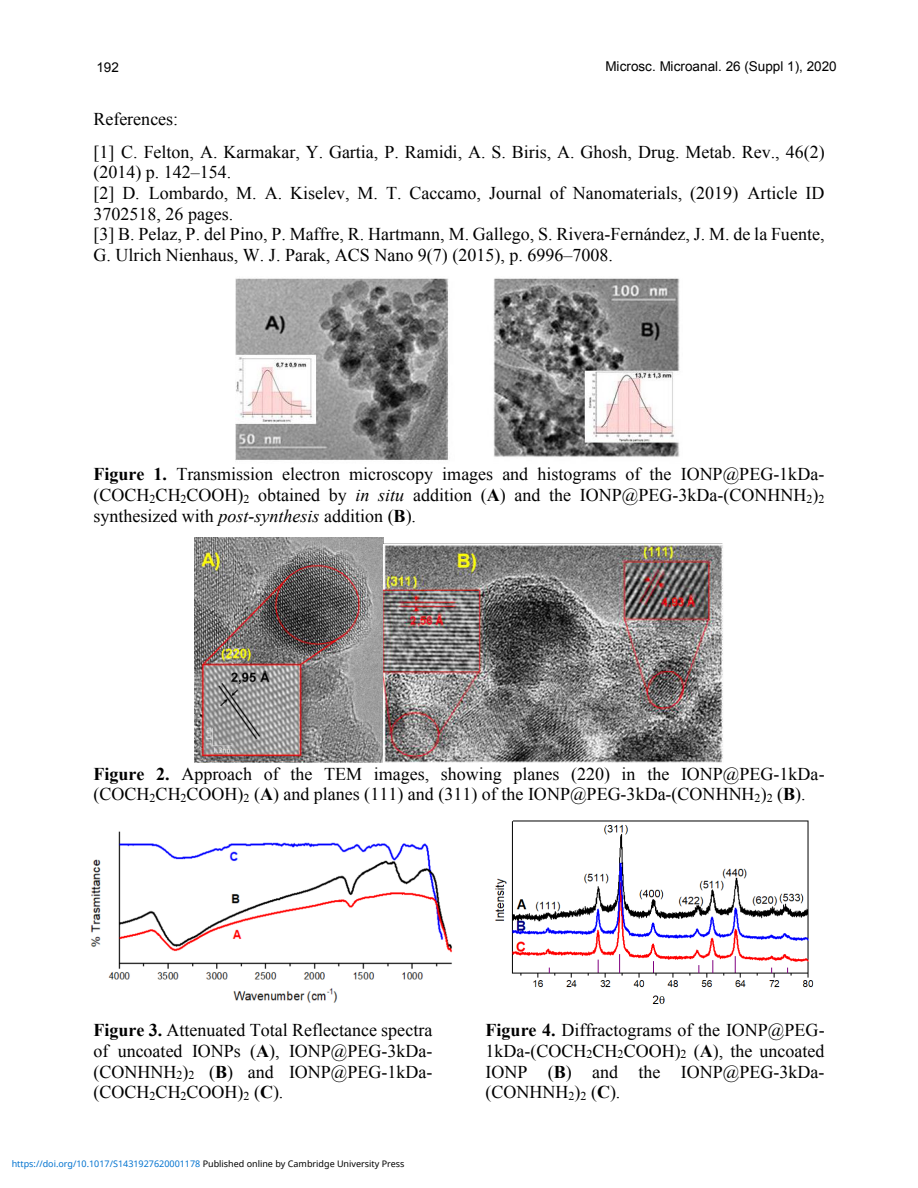
<style>
.page{position:relative;width:918px;height:1188px;background:#fff}
.page>*{position:absolute;margin:0;border:0;box-sizing:border-box;transform-origin:0 0}
.t1{font:18px/20.7px "Times New Roman";color:#000}
.t2{font:13.5px "Arial";color:#000}
.t3{font:9px "Noto Sans";color:#0172cf}
.s1{font-weight:700}
.s2{font-size:12px}
.s3{font-style:italic}
.s4{color:#000}
</style>
<div class="page">
<img style="left:235px;top:278px;width:445px;height:182px">
<img style="left:194px;top:538px;width:189px;height:225px">
<img style="left:383px;top:543px;width:340px;height:220px">
<img style="left:90px;top:831px;width:362px;height:172px">
<img style="left:495px;top:820px;width:319px;height:184px">
<p class="t2" style="left:97px;top:58px;width:24px">192</p>
<p class="t2" style="left:606px;top:58px;width:233px">Microsc. Microanal. 26 (Suppl 1), 2020</p>
<p class="t1" style="left:94px;top:102px;width:733px;line-height:32.8px">References:<br>[1] C. Felton, A. Karmakar, Y. Gartia, P. Ramidi, A. S. Biris, A. Ghosh, Drug. Metab. Rev., 46(2)</p>
<p class="t1" style="left:94px;top:161px;width:733px">(2014) p. 142–154.<br>[2] D. Lombardo, M. A. Kiselev, M. T. Caccamo, Journal of Nanomaterials, (2019) Article ID 3702518, 26 pages.<br>[3] B. Pelaz, P. del Pino, P. Maffre, R. Hartmann, M. Gallego, S. Rivera-Fernández, J. M. de la Fuente, G. Ulrich Nienhaus, W. J. Parak, ACS Nano 9(7) (2015), p. 6996–7008.</p>
<p class="t1" style="left:94px;top:464px;width:733px;text-align:justify"><span class="s1">Figure 1.</span> Transmission electron microscopy images and histograms of the IONP@PEG-1kDa-(COCH<span class="s2">2</span>CH<span class="s2">2</span>COOH)<span class="s2">2</span> obtained by <span class="s3">in situ</span> addition (<span class="s1">A</span>) and the IONP@PEG-3kDa-(CONHNH<span class="s2">2</span>)<span class="s2">2 </span>synthesized with <span class="s3">post-synthesis</span> addition (<span class="s1">B</span>).</p>
<p class="t1" style="left:94px;top:763px;width:733px"><span class="s1">Figure 2.</span> Approach of the TEM images, showing planes (220) in the IONP@PEG-1kDa-(COCH<span class="s2">2</span>CH<span class="s2">2</span>COOH)<span class="s2">2</span> (<span class="s1">A</span>) and planes (111) and (311) of the IONP@PEG-3kDa-(CONHNH<span class="s2">2</span>)<span class="s2">2</span> (<span class="s1">B</span>).</p>
<p class="t1" style="left:94px;top:1019px;width:340px;text-align:justify"><span class="s1">Figure 3.</span> Attenuated Total Reflectance spectra of uncoated IONPs (<span class="s1">A</span>), IONP@PEG-3kDa-(CONHNH<span class="s2">2</span>)<span class="s2">2</span> (<span class="s1">B</span>) and IONP@PEG-1kDa-(COCH<span class="s2">2</span>CH<span class="s2">2</span>COOH)<span class="s2">2</span> (<span class="s1">C</span>).</p>
<p class="t1" style="left:486px;top:1019px;width:341px;text-align:justify"><span class="s1">Figure 4.</span> Diffractograms of the IONP@PEG-1kDa-(COCH<span class="s2">2</span>CH<span class="s2">2</span>COOH)<span class="s2">2</span> (<span class="s1">A</span>), the uncoated IONP (<span class="s1">B</span>) and the IONP@PEG-3kDa-(CONHNH<span class="s2">2</span>)<span class="s2">2</span> (<span class="s1">C</span>).</p>
<p class="t3" style="left:12px;top:1157px;width:394px">https://doi.org/10.1017/S1431927620001178 <span class="s4">Published online by Cambridge University Press</span></p>
</div>
